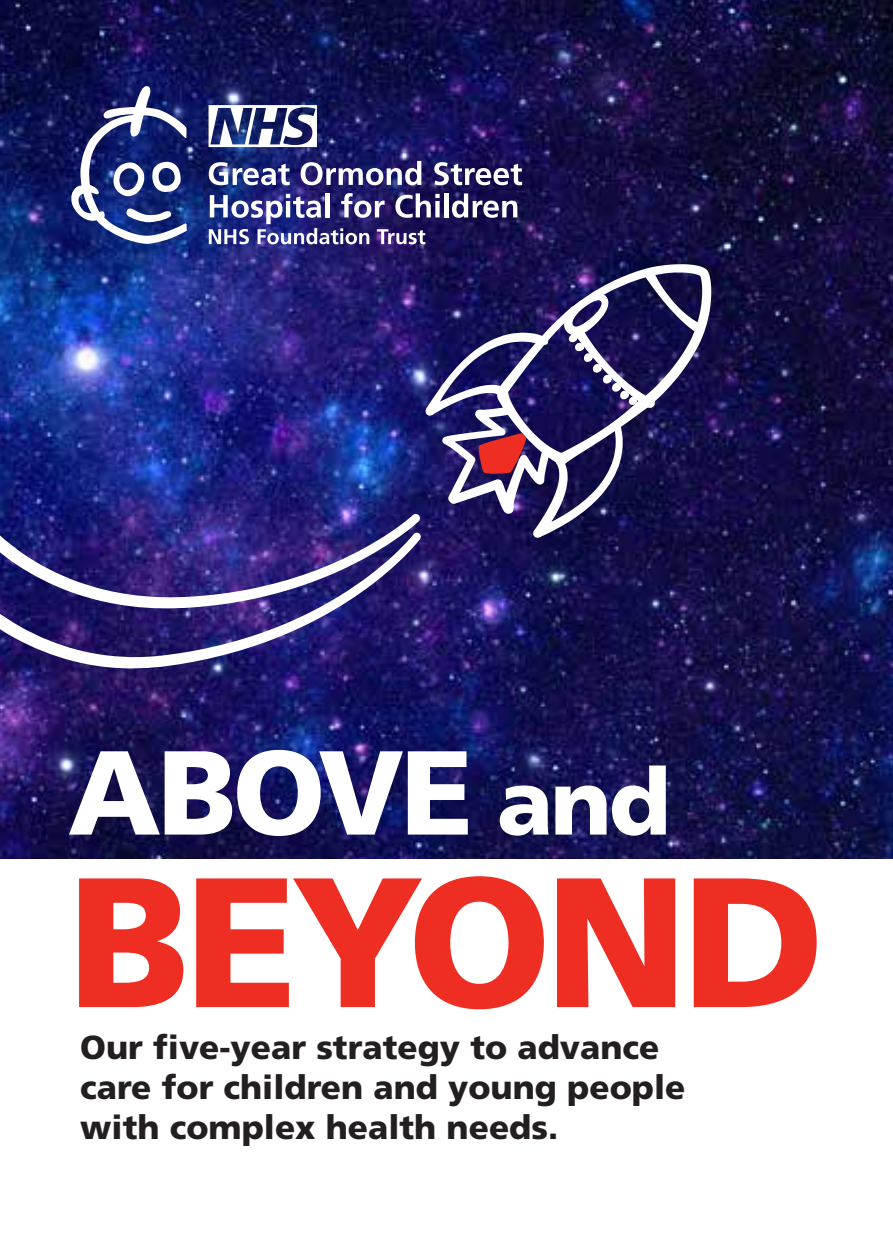
<style>
.page{position:relative;width:893px;height:1259px;background:#fff}
.page>*{position:absolute;margin:0;border:0;box-sizing:border-box;transform-origin:0 0}
.t1{font:900 184.2px "Frutiger LT Std";letter-spacing:-.035em;color:#ee2e22}
.t2{font:900 119.4px "Frutiger LT Std";letter-spacing:-.035em;color:#fff}
.t3{font:900 33.3px/39.9px "Frutiger LT Std";color:#231f20}
.s1{font-size:92.1px}
</style>
<div class="page">
<img style="left:0;top:0;width:893px;height:858px">
<svg style="left:209px;top:105px;width:108px;height:42px"></svg>
<svg style="left:209px;top:162px;width:81px;height:23px"></svg>
<svg style="left:301px;top:161px;width:120px;height:24px"></svg>
<svg style="left:434px;top:162px;width:88px;height:23px"></svg>
<hr style="left:444px;top:193px;width:4px;height:24px;background:#fff">
<svg style="left:452px;top:193px;width:65px;height:25px"></svg>
<svg style="left:209px;top:193px;width:231px;height:51px"></svg>
<svg style="left:71px;top:86px;width:116px;height:158px"></svg>
<svg style="left:494px;top:262px;width:219px;height:206px;background:#231e55"></svg>
<svg style="left:0;top:609px;width:421px;height:60px;background:#433a80"></svg>
<img style="left:0;top:266px;width:709px;height:343px">
<h2 class="t2" style="left:68px;top:720px;width:604px">ABOVE <span class="s1">and</span></h2>
<h1 class="t1" style="left:68px;top:831px;width:759px">BEYOND</h1>
<p class="t3" style="left:80px;top:1027px;width:607px">Our five-year strategy to advance care for children and young people with complex health needs.</p>
</div>
